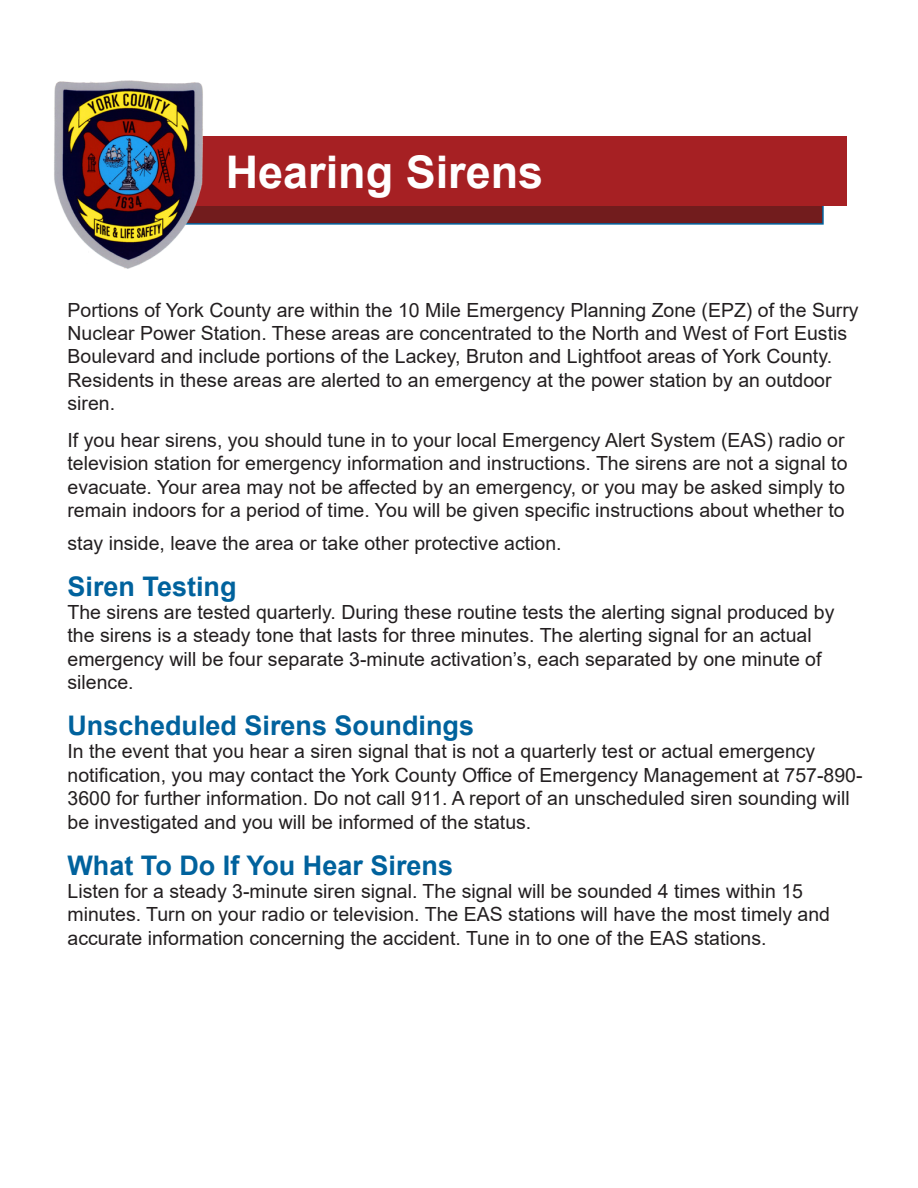
<style>
.page{position:relative;width:918px;height:1188px;background:#fff}
.page>*{position:absolute;margin:0;border:0;box-sizing:border-box;transform-origin:0 0}
.t1{font:700 45px "Arial";color:#fff}
.t2{font:700 27px "Arial";color:#00629d}
.t3{font:19.5px/23.4px "Arial";color:#231f20}
</style>
<div class="page">
<div style="left:125px;top:156px;width:699px;height:69px;background:#721c1d;border:2px solid #00629d"></div>
<div style="left:169px;top:137px;width:678px;height:69px;background:#a62023"></div>
<img style="left:54px;top:80px;width:149px;height:189px">
<p class="t1" style="left:226px;top:141px;width:319px">Hearing Sirens</p>
<p class="t3" style="left:68px;top:298px;width:793px">Portions of York County are within the 10 Mile Emergency Planning Zone (EPZ) of the Surry Nuclear Power Station. These areas are concentrated to the North and West of Fort Eustis Boulevard and include portions of the Lackey, Bruton and Lightfoot areas of York County.<br>Residents in these areas are alerted to an emergency at the power station by an outdoor siren.</p>
<p class="t3" style="left:68px;top:428px;width:782px">If you hear sirens, you should tune in to your local Emergency Alert System (EAS) radio or television station for emergency information and instructions. The sirens are not a signal to evacuate. Your area may not be affected by an emergency, or you may be asked simply to remain indoors for a period of time. You will be given specific instructions about whether to</p>
<p class="t3" style="left:68px;top:531px;width:496px">stay inside, leave the area or take other protective action.</p>
<p class="t2" style="left:68px;top:567px;width:171px">Siren Testing</p>
<p class="t3" style="left:68px;top:600px;width:769px">The sirens are tested quarterly. During these routine tests the alerting signal produced by the sirens is a steady tone that lasts for three minutes. The alerting signal for an actual emergency will be four separate 3-minute activation’s, each separated by one minute of silence.</p>
<p class="t2" style="left:68px;top:707px;width:408px">Unscheduled Sirens Soundings</p>
<p class="t3" style="left:68px;top:740px;width:797px">In the event that you hear a siren signal that is not a quarterly test or actual emergency notification, you may contact the York County Office of Emergency Management at 757-890- 3600 for further information. Do not call 911. A report of an unscheduled siren sounding will be investigated and you will be informed of the status.</p>
<p class="t2" style="left:68px;top:846px;width:387px">What To Do If You Hear Sirens</p>
<p class="t3" style="left:68px;top:879px;width:764px">Listen for a steady 3-minute siren signal. The signal will be sounded 4 times within 15 minutes. Turn on your radio or television. The EAS stations will have the most timely and accurate information concerning the accident. Tune in to one of the EAS stations.</p>
</div>
